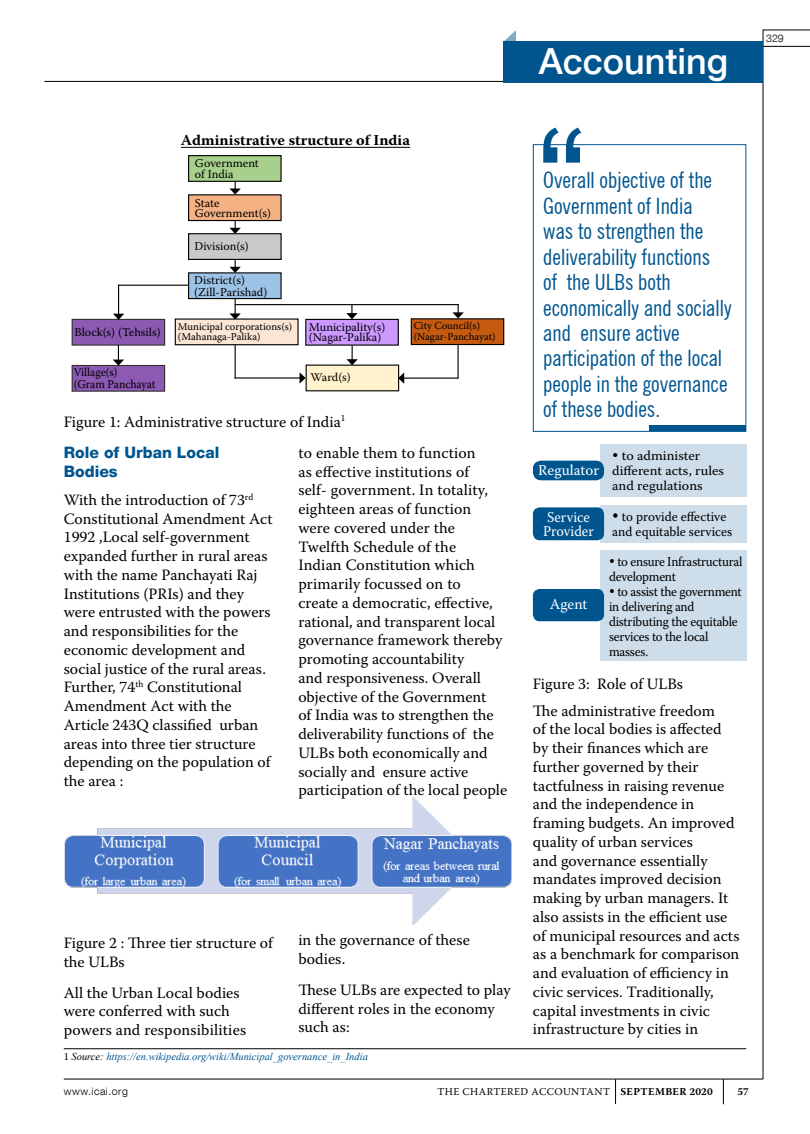
<style>
.page{position:relative;width:810px;height:1134px;background:#fff}
.page>*{position:absolute;margin:0;border:0;box-sizing:border-box;transform-origin:0 0}
.t1{font:500 36px "Helvetica Neue LT Com";color:#fff}
.t2{font:condensed 22.5px/25.5px "News Gothic BT";color:#00558f}
.t3{font:15.75px/18.8px "Warnock Pro";color:#000}
.t4{font:800 15.75px/19.5px "Helvetica Neue LT Com";color:#00558f}
.t5{font:700 15px "Warnock Pro";color:#000;scale:1.04 1}
.t6{font:15px/13.5px "Warnock Pro";color:#fff;scale:.94 1}
.t7{font:15px "Warnock Pro";color:#fff}
.t8{font:13.5px/15px "Warnock Pro";letter-spacing:-.015em;color:#000;scale:.95 1}
.t9{font:13.5px/15px "Warnock Pro";letter-spacing:-.015em;color:#000;scale:1.04 1}
.t10{font:13.5px/15px "Warnock Pro";letter-spacing:-.015em;color:#000}
.t11{font:12px/10.5px "Warnock Pro";color:#000}
.t12{font:12px/12px "Warnock Pro";color:#000;scale:.94 1}
.t13{font:10.5px/10.5px "Warnock Pro";color:#000}
.t14{font:italic 10.5px "Times New Roman";color:#00558f}
.t15{font:10.5px "Warnock Pro";letter-spacing:.04em;color:#000}
.t16{font:300 10.5px "Helvetica Neue LT Com";letter-spacing:.05em;color:#000}
.t17{font:700 10.5px "Warnock Pro";color:#000}
.s1{font-family:"Warnock Pro";font-style:normal;color:#000}
.s2{color:#000}
.s3{font-weight:700}
</style>
<div class="page">
<hr style="left:44px;top:81px;width:719px;height:1px;background:#000">
<hr style="left:763px;top:30px;width:47px;height:1px;background:#000">
<hr style="left:763px;top:30px;width:1px;height:1049px;background:#000">
<hr style="left:763px;top:46px;width:47px;height:1px;background:#000">
<hr style="left:64px;top:1079px;width:699px;height:1px;background:#000">
<svg style="left:723px;top:1079px;width:1px;height:25px"></svg>
<svg style="left:615px;top:1079px;width:1px;height:25px"></svg>
<svg style="left:504px;top:30px;width:12px;height:53px"></svg>
<div style="left:504px;top:41px;width:259px;height:41px;background:#00558f"></div>
<hr style="left:64px;top:1048px;width:682px;height:1px;background:#000">
<hr style="left:181px;top:147px;width:229px;height:1px;background:#000">
<div style="left:189px;top:156px;width:92px;height:25px;background:#a8d08d"></div>
<div style="left:188px;top:155px;width:94px;height:27px;border:1px solid #000"></div>
<div style="left:189px;top:195px;width:92px;height:26px;background:#f4b183"></div>
<div style="left:188px;top:194px;width:94px;height:27px;border:1px solid #000"></div>
<div style="left:189px;top:234px;width:92px;height:25px;background:#c9c9c9"></div>
<div style="left:188px;top:233px;width:94px;height:27px;border:1px solid #000"></div>
<div style="left:189px;top:273px;width:92px;height:26px;background:#9cc3e5"></div>
<div style="left:188px;top:272px;width:94px;height:27px;border:1px solid #000"></div>
<div style="left:72px;top:319px;width:93px;height:26px;background:#8c59b3"></div>
<div style="left:72px;top:319px;width:93px;height:27px;border:1px solid #000"></div>
<div style="left:72px;top:365px;width:93px;height:26px;background:#8c59b3"></div>
<div style="left:72px;top:365px;width:93px;height:27px;border:1px solid #000"></div>
<div style="left:175px;top:319px;width:123px;height:26px;background:#fbe5d5"></div>
<div style="left:175px;top:318px;width:124px;height:27px;border:1px solid #000"></div>
<div style="left:306px;top:319px;width:92px;height:26px;background:#c9f"></div>
<div style="left:305px;top:319px;width:94px;height:27px;border:1px solid #000"></div>
<div style="left:411px;top:319px;width:93px;height:26px;background:#c55a11"></div>
<div style="left:411px;top:318px;width:93px;height:27px;border:1px solid #000"></div>
<div style="left:306px;top:365px;width:93px;height:26px;background:#fff2cc"></div>
<hr style="left:118px;top:285px;width:70px;height:1px;background:#000">
<svg style="left:113px;top:285px;width:11px;height:35px"></svg>
<svg style="left:229px;top:298px;width:12px;height:22px"></svg>
<svg style="left:229px;top:259px;width:12px;height:14px"></svg>
<svg style="left:229px;top:220px;width:12px;height:14px"></svg>
<svg style="left:229px;top:181px;width:12px;height:14px"></svg>
<hr style="left:235px;top:377px;width:65px;height:2px;background:#000">
<svg style="left:300px;top:372px;width:6px;height:12px"></svg>
<hr style="left:403px;top:378px;width:55px;height:1px;background:#000">
<svg style="left:398px;top:372px;width:6px;height:12px"></svg>
<svg style="left:346px;top:305px;width:12px;height:14px"></svg>
<svg style="left:346px;top:345px;width:12px;height:20px"></svg>
<svg style="left:452px;top:305px;width:12px;height:13px"></svg>
<svg style="left:113px;top:345px;width:11px;height:21px"></svg>
<hr style="left:235px;top:304px;width:224px;height:1px;background:#000">
<hr style="left:457px;top:345px;width:2px;height:34px;background:#000">
<hr style="left:235px;top:344px;width:1px;height:35px;background:#000">
<img style="left:64px;top:796px;width:448px;height:129px">
<div style="left:650px;top:426px;width:96px;height:5px;background:#00558f"></div>
<div style="left:533px;top:144px;width:213px;height:288px;border:1px solid #00558f"></div>
<svg style="left:543px;top:128px;width:38px;height:35px"></svg>
<div style="left:534px;top:461px;width:69px;height:19px;background:#00558f;border-radius:8px"></div>
<div style="left:533px;top:461px;width:71px;height:19px;border:2px solid #00558f;border-radius:8px"></div>
<div style="left:600px;top:444px;width:146px;height:53px;background:#cddde9"></div>
<div style="left:534px;top:590px;width:69px;height:31px;background:#00558f;border-radius:6px"></div>
<div style="left:533px;top:589px;width:71px;height:32px;border:2px solid #00558f;border-radius:6px"></div>
<div style="left:600px;top:550px;width:146px;height:110px;background:#cddde9"></div>
<div style="left:534px;top:508px;width:69px;height:32px;background:#00558f;border-radius:6px"></div>
<div style="left:533px;top:507px;width:71px;height:33px;border:2px solid #00558f;border-radius:6px"></div>
<div style="left:600px;top:505px;width:146px;height:38px;background:#cddde9"></div>
<h1 class="t1" style="left:539px;top:39px;width:191px">Accounting</h1>
<p class="t16" style="left:766px;top:32px;width:19px">329</p>
<p class="t5" style="left:181px;top:132px;width:222px">Administrative structure of India</p>
<p class="t11" style="left:195px;top:158px;width:65px">Government of India</p>
<p class="t11" style="left:195px;top:197px;width:78px">State<br>Government(s)</p>
<p class="t11" style="left:195px;top:240px;width:56px">Division(s)</p>
<p class="t11" style="left:194px;top:274px;width:74px;line-height:12px">District(s) (Zill-Parishad)</p>
<p class="t13" style="left:178px;top:321px;width:116px">Municipal corporations(s) (Mahanaga-Palika)</p>
<p class="t11" style="left:309px;top:321px;width:78px">Municipality(s) (Nagar-Palika)</p>
<p class="t13" style="left:414px;top:320px;width:83px">City Council(s) (Nagar-Panchayat)</p>
<p class="t11" style="left:310px;top:372px;width:42px">Ward(s)</p>
<p class="t3" style="left:64px;top:412px;width:283px">Figure 1: Administrative structure of India<sup>1</sup></p>
<p class="t11" style="left:75px;top:327px;width:88px">Block(s) (Tehsils)</p>
<p class="t12" style="left:74px;top:366px;width:88px">Village(s)<br>(Gram Panchayat</p>
<p class="t4" style="left:64px;top:442px;width:157px">Role of Urban Local<br>Bodies</p>
<p class="t3" style="left:64px;top:490px;width:210px">With the introduction of 73<sup>rd<br></sup>Constitutional Amendment Act<br>1992 ,Local self-government expanded further in rural areas with the name Panchayati Raj<br>Institutions (PRIs) and they were entrusted with the powers and responsibilities for the economic development and social justice of the rural areas.<br>Further, 74<sup>th</sup> Constitutional<br>Amendment Act with the<br>Article 243Q classified urban areas into three tier structure depending on the population of the area :</p>
<p class="t3" style="left:298px;top:443px;width:210px">to enable them to function<br>as effective institutions of<br>self- government. In totality, eighteen areas of function<br>were covered under the<br>Twelfth Schedule of the<br>Indian Constitution which primarily focussed on to<br>create a democratic, effective, rational, and transparent local governance framework thereby promoting accountability<br>and responsiveness. Overall objective of the Government<br>of India was to strengthen the deliverability functions of the<br>ULBs both economically and socially and ensure active participation of the local people</p>
<p class="t3" style="left:64px;top:933px;width:211px">Figure 2 : Three tier structure of the ULBs</p>
<p class="t3" style="left:64px;top:983px;width:184px">All the Urban Local bodies were conferred with such powers and responsibilities</p>
<p class="t3" style="left:298px;top:931px;width:173px">in the governance of these bodies.</p>
<p class="t3" style="left:298px;top:980px;width:214px">These ULBs are expected to play different roles in the economy such as:</p>
<p class="t14" style="left:64px;top:1049px;width:306px"><span class="s1">1</span> <span class="s2">Source:</span> https://en.wikipedia.org/wiki/Municipal_governance_in_India</p>
<h2 class="t2" style="left:543px;top:167px;width:190px">Overall objective of the<br>Government of India<br>was to strengthen the deliverability functions<br>of the ULBs both economically and socially and ensure active participation of the local people in the governance of these bodies.</h2>
<p class="t7" style="left:538px;top:461px;width:62px">Regulator</p>
<p class="t9" style="left:612px;top:448px;width:109px">• to administer different acts, rules and regulations</p>
<p class="t6" style="left:543px;top:510px;width:55px">Service<br>Provider</p>
<p class="t10" style="left:612px;top:508px;width:121px">• to provide effective and equitable services</p>
<p class="t7" style="left:550px;top:595px;width:39px">Agent</p>
<p class="t8" style="left:609px;top:554px;width:142px">• to ensure Infrastructural development</p>
<p class="t8" style="left:609px;top:584px;width:141px">• to assist the government in delivering and distributing the equitable services to the local masses.</p>
<p class="t3" style="left:533px;top:671px;width:184px;line-height:26.2px">Figure 3: Role of ULBs<br>The administrative freedom</p>
<p class="t3" style="left:533px;top:720px;width:208px">of the local bodies is affected by their finances which are further governed by their tactfulness in raising revenue and the independence in framing budgets. An improved quality of urban services<br>and governance essentially mandates improved decision making by urban managers. It also assists in the efficient use of municipal resources and acts as a benchmark for comparison and evaluation of efficiency in civic services. Traditionally, capital investments in civic infrastructure by cities in</p>
<p class="t16" style="left:64px;top:1085px;width:66px">www.icai.org</p>
<p class="t15" style="left:438px;top:1085px;width:277px">THE CHARTERED ACCOUNTANT <span class="s3">september 2020</span></p>
<p class="t17" style="left:738px;top:1086px;width:13px">57</p>
</div>
